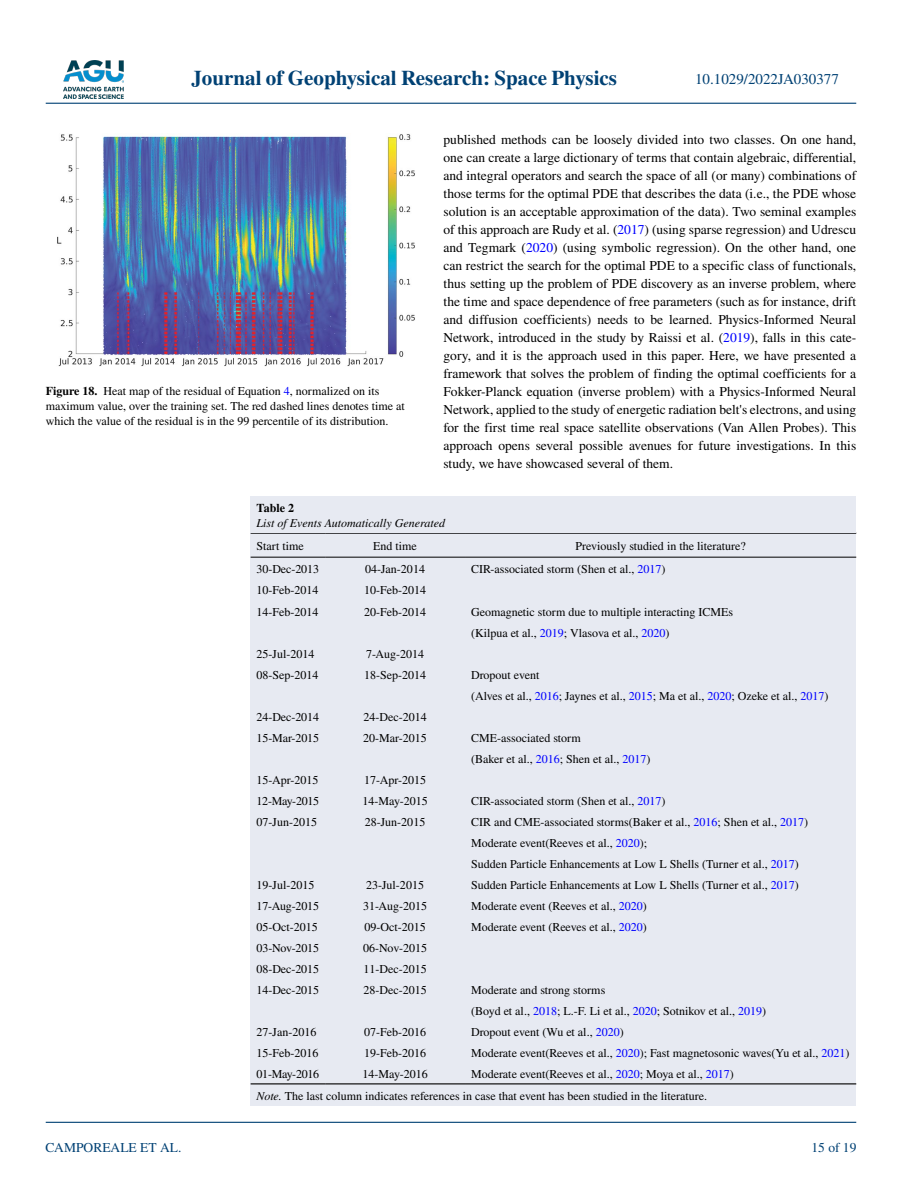
<style>
.page{position:relative;width:902px;height:1183px;background:#fff}
.page>*{position:absolute;margin:0;border:0;box-sizing:border-box;transform-origin:0 0}
.t1{font:700 21px "STIX";color:#004174}
.t2{font:15px "STIX";color:#004174}
.t3{font:13.5px/18px "STIX";color:#000;text-align:justify}
.t4{font:13.5px "STIX";color:#004174}
.t5{font:12px/21px "STIX";color:#000}
.t6{font:italic 12px "STIX";color:#000}
.t7{font:12px "STIX";letter-spacing:-.025em;color:#000}
.t8{font:700 12px "STIX";color:#000}
.s1{font-weight:700}
.s2{color:#00f}
.s3{font-style:italic}
</style>
<div class="page">
<img style="left:63px;top:60px;width:60px;height:39px">
<hr style="left:46px;top:103px;width:810px;height:1px;background:#004174">
<hr style="left:46px;top:1121px;width:810px;height:1px;background:#004174">
<img style="left:57px;top:134px;width:358px;height:232px">
<div style="left:250px;top:532px;width:606px;height:574px;background:#e7eaf2"></div>
<hr style="left:250px;top:532px;width:75px;height:1px;background:#000">
<hr style="left:250px;top:556px;width:75px;height:1px;background:#000">
<hr style="left:325px;top:532px;width:140px;height:1px;background:#000">
<hr style="left:325px;top:556px;width:140px;height:1px;background:#000">
<hr style="left:465px;top:532px;width:391px;height:1px;background:#000">
<hr style="left:465px;top:556px;width:391px;height:1px;background:#000">
<hr style="left:250px;top:1082px;width:75px;height:2px;background:#000">
<hr style="left:325px;top:1082px;width:140px;height:2px;background:#000">
<hr style="left:465px;top:1082px;width:391px;height:2px;background:#000">
<div style="left:250px;top:496px;width:606px;height:36px;background:#e7eaf2"></div>
<h1 class="t1" style="left:191px;top:66px;width:427px">Journal of Geophysical Research: Space Physics</h1>
<p class="t2" style="left:695px;top:69px;width:145px">10.1029/2022JA030377</p>
<p class="t5" style="left:46px;top:384px;width:361px;line-height:15px"><span class="s1">Figure 18.</span> Heat map of the residual of Equation <span class="s2">4</span>, normalized on its maximum value, over the training set. The red dashed lines denotes time at which the value of the residual is in the 99 percentile of its distribution.</p>
<p class="t3" style="left:443px;top:131px;width:414px">published methods can be loosely divided into two classes. On one hand, one can create a large dictionary of terms that contain algebraic, differential, and integral operators and search the space of all (or many) combinations of those terms for the optimal PDE that describes the data (i.e., the PDE whose solution is an acceptable approximation of the data). Two seminal examples of this approach are Rudy et al. (<span class="s2">2017</span>) (using sparse regression) and Udrescu and Tegmark (<span class="s2">2020</span>) (using symbolic regression). On the other hand, one can restrict the search for the optimal PDE to a specific class of functionals, thus setting up the problem of PDE discovery as an inverse problem, where the time and space dependence of free parameters (such as for instance, drift and diffusion coefficients) needs to be learned. Physics-Informed Neural Network, introduced in the study by Raissi et al. (<span class="s2">2019</span>), falls in this cate&shy;gory, and it is the approach used in this paper. Here, we have presented a framework that solves the problem of finding the optimal coefficients for a Fokker-Planck equation (inverse problem) with a Physics-Informed Neural Network, applied to the study of energetic radiation belt's electrons, and using for the first time real space satellite observations (Van Allen Probes). This approach opens several possible avenues for future investigations. In this study, we have showcased several of them.</p>
<p class="t8" style="left:256px;top:500px;width:39px">Table 2</p>
<p class="t6" style="left:256px;top:514px;width:190px">List of Events Automatically Generated</p>
<p class="t4" style="left:45px;top:1138px;width:137px">CAMPOREALE ET AL.</p>
<p class="t5" style="left:256px;top:535px;width:49px">Start time</p>
<p class="t5" style="left:373px;top:535px;width:45px">End time</p>
<p class="t5" style="left:575px;top:535px;width:172px">Previously studied in the literature?</p>
<p class="t5" style="left:256px;top:559px;width:64px">30-Dec-2013</p>
<p class="t5" style="left:365px;top:559px;width:61px">04-Jan-2014</p>
<p class="t5" style="left:471px;top:559px;width:196px">CIR-associated storm (Shen et al., <span class="s2">2017</span>)</p>
<p class="t5" style="left:256px;top:580px;width:63px">10-Feb-2014</p>
<p class="t5" style="left:364px;top:580px;width:63px">10-Feb-2014</p>
<p class="t5" style="left:256px;top:601px;width:63px">14-Feb-2014</p>
<p class="t5" style="left:364px;top:601px;width:63px">20-Feb-2014</p>
<p class="t5" style="left:471px;top:601px;width:263px">Geomagnetic storm due to multiple interacting ICMEs (Kilpua et al., <span class="s2">2019</span>; Vlasova et al., <span class="s2">2020</span>)</p>
<p class="t5" style="left:256px;top:643px;width:59px">25-Jul-2014</p>
<p class="t5" style="left:366px;top:643px;width:60px">7-Aug-2014</p>
<p class="t5" style="left:256px;top:664px;width:63px">08-Sep-2014</p>
<p class="t5" style="left:364px;top:664px;width:63px">18-Sep-2014</p>
<p class="t5" style="left:471px;top:664px;width:359px">Dropout event<br>(Alves et al., <span class="s2">2016</span>; Jaynes et al., <span class="s2">2015</span>; Ma et al., <span class="s2">2020</span>; Ozeke et al., <span class="s2">2017</span>)</p>
<p class="t5" style="left:256px;top:706px;width:64px">24-Dec-2014</p>
<p class="t5" style="left:363px;top:706px;width:65px">24-Dec-2014</p>
<p class="t5" style="left:256px;top:727px;width:64px">15-Mar-2015</p>
<p class="t5" style="left:363px;top:727px;width:65px">20-Mar-2015</p>
<p class="t5" style="left:471px;top:727px;width:181px">CME-associated storm<br>(Baker et al., <span class="s2">2016</span>; Shen et al., <span class="s2">2017</span>)</p>
<p class="t5" style="left:256px;top:769px;width:63px">15-Apr-2015</p>
<p class="t5" style="left:364px;top:769px;width:63px">17-Apr-2015</p>
<p class="t7" style="left:256px;top:792px;width:64px">12-May-2015</p>
<p class="t5" style="left:362px;top:790px;width:67px">14-May-2015</p>
<p class="t5" style="left:471px;top:790px;width:196px">CIR-associated storm (Shen et al., <span class="s2">2017</span>)</p>
<p class="t5" style="left:256px;top:811px;width:62px">07-Jun-2015</p>
<p class="t5" style="left:365px;top:811px;width:62px">28-Jun-2015</p>
<p class="t5" style="left:471px;top:811px;width:339px">CIR and CME-associated storms(Baker et al., <span class="s2">2016</span>; Shen et al., <span class="s2">2017</span>)<br>Moderate event(Reeves et al., <span class="s2">2020</span>);<br>Sudden Particle Enhancements at Low L Shells (Turner et al., <span class="s2">2017</span>)</p>
<p class="t5" style="left:256px;top:874px;width:59px">19-Jul-2015</p>
<p class="t5" style="left:366px;top:874px;width:59px">23-Jul-2015</p>
<p class="t5" style="left:471px;top:874px;width:329px">Sudden Particle Enhancements at Low L Shells (Turner et al., <span class="s2">2017</span>)</p>
<p class="t5" style="left:256px;top:895px;width:64px">17-Aug-2015</p>
<p class="t5" style="left:363px;top:895px;width:66px">31-Aug-2015</p>
<p class="t5" style="left:471px;top:895px;width:177px">Moderate event (Reeves et al., <span class="s2">2020</span>)</p>
<p class="t5" style="left:256px;top:916px;width:63px">05-Oct-2015</p>
<p class="t5" style="left:364px;top:916px;width:63px">09-Oct-2015</p>
<p class="t5" style="left:471px;top:916px;width:177px">Moderate event (Reeves et al., <span class="s2">2020</span>)</p>
<p class="t5" style="left:256px;top:937px;width:64px">03-Nov-2015</p>
<p class="t5" style="left:363px;top:937px;width:65px">06-Nov-2015</p>
<p class="t5" style="left:256px;top:958px;width:64px">08-Dec-2015</p>
<p class="t5" style="left:363px;top:958px;width:65px">11-Dec-2015</p>
<p class="t5" style="left:256px;top:979px;width:64px">14-Dec-2015</p>
<p class="t5" style="left:363px;top:979px;width:65px">28-Dec-2015</p>
<p class="t5" style="left:471px;top:979px;width:296px">Moderate and strong storms<br>(Boyd et al., <span class="s2">2018</span>; L.-F. Li et al., <span class="s2">2020</span>; Sotnikov et al., <span class="s2">2019</span>)</p>
<p class="t5" style="left:256px;top:1021px;width:61px">27-Jan-2016</p>
<p class="t5" style="left:364px;top:1021px;width:63px">07-Feb-2016</p>
<p class="t5" style="left:471px;top:1021px;width:154px">Dropout event (Wu et al., <span class="s2">2020</span>)</p>
<p class="t5" style="left:256px;top:1042px;width:63px">15-Feb-2016</p>
<p class="t5" style="left:364px;top:1042px;width:63px">19-Feb-2016</p>
<p class="t5" style="left:471px;top:1042px;width:380px">Moderate event(Reeves et al., <span class="s2">2020</span>); Fast magnetosonic waves(Yu et al., <span class="s2">2021</span>)</p>
<p class="t7" style="left:256px;top:1065px;width:64px">01-May-2016</p>
<p class="t5" style="left:362px;top:1063px;width:67px">14-May-2016</p>
<p class="t5" style="left:256px;top:1063px;width:478px;line-height:22.5px;text-indent:214px">Moderate event(Reeves et al., <span class="s2">2020</span>; Moya et al., <span class="s2">2017</span>)<br><span class="s3">Note.</span> The last column indicates references in case that event has been studied in the literature.</p>
<p class="t4" style="left:811px;top:1138px;width:46px">15 of 19</p>
</div>
